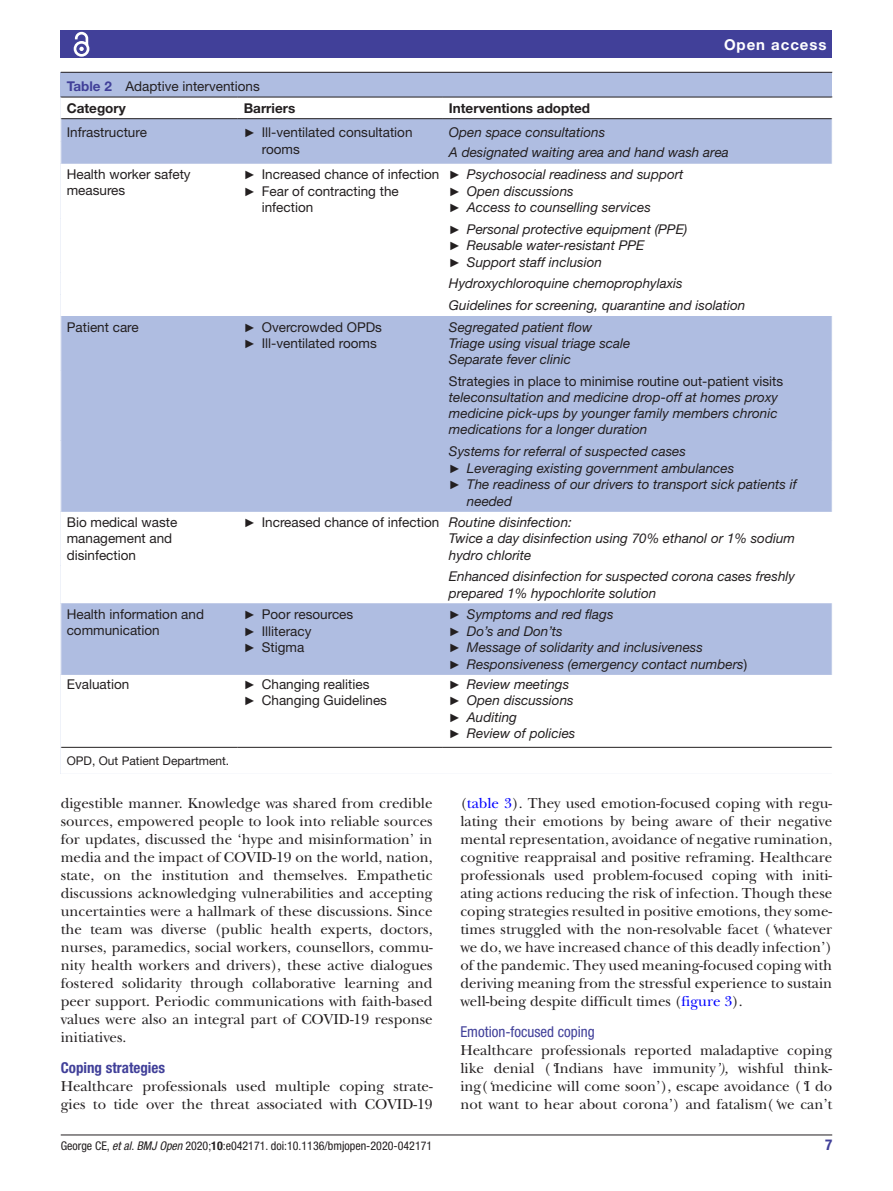
<style>
.page{position:relative;width:893px;height:1191px;background:#fff}
.page>*{position:absolute;margin:0;border:0;box-sizing:border-box;transform-origin:0 0}
.t1{font:15px/18px "New Baskerville";color:#231f20;text-align:justify}
.t2{font:condensed 15px "Helvetica Neue LT Std";color:#414099}
.t3{font:700 condensed 15px "Helvetica Neue LT Std";color:#414099}
.t4{font:700 15px "Helvetica Neue LT Std";letter-spacing:.065em;color:#fff}
.t5{font:italic 13.5px/16.5px "Helvetica Neue LT Std";color:#231f20}
.t6{font:13.5px/16.5px "Helvetica Neue LT Std";color:#231f20}
.t7{font:700 13.5px "Helvetica Neue LT Std";color:#231f20}
.t8{font:condensed 12px "Helvetica Neue LT Std";color:#231f20}
.t9{font:12px "Helvetica Neue LT Std";color:#231f20}
.s1{font-weight:700;color:#414099}
.s2{font-weight:700}
.s3{font-family:"Arial";font-size:12px}
.s4{font-family:"Arial";font-style:normal;font-size:12px}
.s5{font-style:normal}
.s6{color:#00f}
.s7{font-style:italic}
</style>
<div class="page">
<hr style="left:61px;top:1134px;width:771px;height:1px;background:#231f20">
<div style="left:61px;top:31px;width:771px;height:27px;background:#414099"></div>
<svg style="left:73px;top:31px;width:17px;height:26px"></svg>
<div style="left:61px;top:73px;width:771px;height:701px;background:#afbde1"></div>
<hr style="left:61px;top:72px;width:771px;height:1px;background:#231f20">
<div style="left:61px;top:98px;width:771px;height:676px;background:#fff"></div>
<svg style="left:61px;top:119px;width:771px;height:555px"></svg>
<hr style="left:61px;top:97px;width:177px;height:1px;background:#231f20">
<hr style="left:61px;top:118px;width:177px;height:1px;background:#231f20">
<hr style="left:238px;top:97px;width:205px;height:1px;background:#231f20">
<hr style="left:238px;top:118px;width:205px;height:1px;background:#231f20">
<hr style="left:443px;top:97px;width:389px;height:1px;background:#231f20">
<hr style="left:443px;top:118px;width:389px;height:1px;background:#231f20">
<hr style="left:238px;top:747px;width:205px;height:1px;background:#231f20">
<hr style="left:443px;top:747px;width:389px;height:1px;background:#231f20">
<hr style="left:61px;top:747px;width:177px;height:1px;background:#231f20">
<svg style="left:60px;top:97px;width:1px;height:66px"></svg>
<svg style="left:60px;top:273px;width:1px;height:43px"></svg>
<svg style="left:60px;top:747px;width:1px;height:27px"></svg>
<hr style="left:67px;top:764px;width:765px;height:1px;background:#fff">
<p class="t6" style="left:67px;top:75px;width:195px;line-height:22px"><span class="s1">Table 2</span> Adaptive interventions<br><span class="s2">Category</span></p>
<p class="t7" style="left:244px;top:99px;width:53px">Barriers</p>
<p class="t7" style="left:449px;top:99px;width:143px">Interventions adopted</p>
<p class="t4" style="left:724px;top:35px;width:104px">Open access</p>
<p class="t6" style="left:67px;top:124px;width:82px">Infrastructure</p>
<p class="t6" style="left:262px;top:124px;width:152px;text-indent:-18px"><span class="s3">►</span> Ill-ventilated consultation rooms</p>
<p class="t5" style="left:449px;top:122px;width:282px;line-height:20.1px">Open space consultations<br>A designated waiting area and hand wash area</p>
<p class="t6" style="left:67px;top:166px;width:125px">Health worker safety measures</p>
<p class="t6" style="left:244px;top:166px;width:197px"><span class="s3">►</span> Increased chance of infection</p>
<p class="t5" style="left:449px;top:166px;width:236px"><span class="s4">►</span> Psychosocial readiness and support <span class="s4">►</span> Open discussions<br><span class="s4">►</span> Access to counselling services</p>
<p class="t5" style="left:449px;top:220px;width:240px"><span class="s4">►</span> Personal protective equipment (PPE) <span class="s4">►</span> Reusable water-resistant PPE<br><span class="s4">►</span> Support staff inclusion</p>
<p class="t5" style="left:449px;top:273px;width:298px;line-height:21.6px">Hydroxychloroquine chemoprophylaxis<br>Guidelines for screening, quarantine and isolation</p>
<p class="t6" style="left:244px;top:182px;width:157px"><span class="s3">►</span> Fear of contracting the</p>
<p class="t6" style="left:262px;top:199px;width:53px">infection</p>
<p class="t6" style="left:67px;top:318px;width:74px">Patient care</p>
<p class="t6" style="left:244px;top:318px;width:140px"><span class="s3">►</span> Overcrowded OPDs <span class="s3">►</span> Ill-ventilated rooms</p>
<p class="t5" style="left:449px;top:319px;width:183px">Segregated patient flow<br>Triage using visual triage scale<br>Separate fever clinic</p>
<p class="t6" style="left:449px;top:372px;width:336px">Strategies in place to minimise routine out-patient visits</p>
<p class="t5" style="left:449px;top:389px;width:331px;text-align:justify">teleconsultation and medicine drop-off at homes proxy medicine pick-ups by younger family members chronic medications for a longer duration</p>
<p class="t5" style="left:449px;top:443px;width:239px">Systems for referral of suspected cases</p>
<p class="t5" style="left:449px;top:459px;width:287px"><span class="s4">►</span> Leveraging existing government ambulances</p>
<p class="t5" style="left:449px;top:476px;width:349px"><span class="s4">►</span> The readiness of our drivers to transport sick patients if</p>
<p class="t5" style="left:467px;top:492px;width:47px">needed</p>
<p class="t6" style="left:67px;top:514px;width:112px">Bio medical waste management and disinfection</p>
<p class="t5" style="left:449px;top:514px;width:348px;text-indent:-205px"><span class="s4">►</span> <span class="s5">Increased chance of infection</span> Routine disinfection:<br>Twice a day disinfection using 70% ethanol or 1% sodium hydro chlorite</p>
<p class="t5" style="left:449px;top:568px;width:348px">Enhanced disinfection for suspected corona cases freshly prepared 1% hypochlorite solution</p>
<p class="t6" style="left:67px;top:606px;width:139px">Health information and communication</p>
<p class="t6" style="left:244px;top:606px;width:111px"><span class="s3">►</span> Poor resources <span class="s3">►</span> Illiteracy<br><span class="s3">►</span> Stigma</p>
<p class="t5" style="left:449px;top:606px;width:300px"><span class="s4">►</span> Symptoms and red flags<br><span class="s4">►</span> Do’s and Don’ts<br><span class="s4">►</span> Message of solidarity and inclusiveness<br><span class="s4">►</span> Responsiveness (emergency contact numbers<span class="s5">)</span></p>
<p class="t6" style="left:67px;top:675px;width:64px">Evaluation</p>
<p class="t6" style="left:244px;top:675px;width:145px"><span class="s3">►</span> Changing realities<br><span class="s3">►</span> Changing Guidelines</p>
<p class="t5" style="left:449px;top:675px;width:128px"><span class="s4">►</span> Review meetings <span class="s4">►</span> Open discussions <span class="s4">►</span> Auditing<br><span class="s4">►</span> Review of policies</p>
<p class="t9" style="left:67px;top:753px;width:164px">OPD, Out Patient Department.</p>
<p class="t1" style="left:61px;top:794px;width:373px">digestible manner. Knowledge was shared from credible sources, empowered people to look into reliable sources for updates, discussed the ‘hype and misinformation’ in media and the impact of COVID-19 on the world, nation, state, on the institution and themselves. Empathetic discussions acknowledging vulnerabilities and accepting uncertainties were a hallmark of these discussions. Since the team was diverse (public health experts, doctors, nurses, paramedics, social workers, counsellors, commu&shy;nity health workers and drivers), these active dialogues fostered solidarity through collaborative learning and peer support. Periodic communications with faith-based values were also an integral part of COVID-19 response initiatives.</p>
<p class="t3" style="left:61px;top:1059px;width:106px">Coping strategies</p>
<p class="t1" style="left:61px;top:1077px;width:373px">Healthcare professionals used multiple coping strate&shy;gies to tide over the threat associated with COVID-19</p>
<p class="t1" style="left:460px;top:794px;width:373px">(<span class="s6">table 3</span>). They used emotion-focused coping with regu&shy;lating their emotions by being aware of their negative mental representation, avoidance of negative rumination, cognitive reappraisal and positive reframing. Healthcare professionals used problem-focused coping with initi&shy;ating actions reducing the risk of infection. Though these coping strategies resulted in positive emotions, they some&shy;times struggled with the non-resolvable facet (<span class="s7">‘</span>whatever we do, we have increased chance of this deadly infection’) of the pandemic. They used meaning-focused coping with deriving meaning from the stressful experience to sustain well-being despite difficult times (<span class="s6">figure 3</span>).</p>
<p class="t2" style="left:460px;top:1023px;width:136px">Emotion-focused coping</p>
<p class="t1" style="left:460px;top:1041px;width:373px">Healthcare professionals reported maladaptive coping like denial (<span class="s7">‘</span>Indians have immunity<span class="s7">’),</span> wishful think&shy;ing(<span class="s7">‘</span>medicine will come soon’), escape avoidance (<span class="s7">‘</span>I do not want to hear about corona’) and fatalism(<span class="s7">‘</span>we can’t</p>
<p class="t8" style="left:61px;top:1138px;width:373px">George CE, <span class="s7">et al</span>. <span class="s7">BMJ Open</span> 2020;<span class="s2">10</span>:e042171. doi:10.1136/bmjopen-2020-042171</p>
<p class="t3" style="left:825px;top:1135px;width:9px">7</p>
</div>
